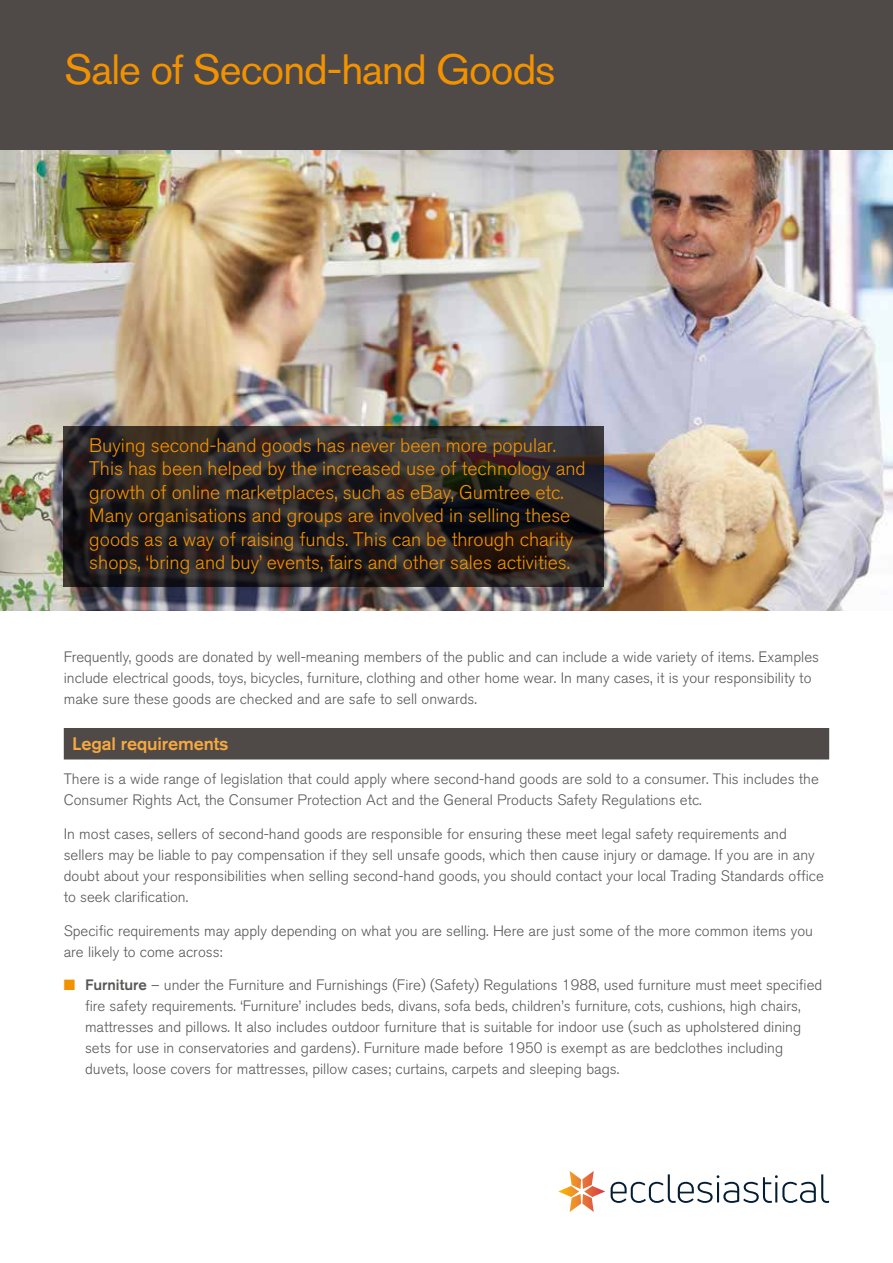
<style>
.page{position:relative;width:893px;height:1263px;background:#fff}
.page>*{position:absolute;margin:0;border:0;box-sizing:border-box;transform-origin:0 0}
.t1{font:42px "Akzidenz Grotesk BQ";letter-spacing:-.025em;color:#f39200}
.t2{font:300 19.5px/23.4px "Akzidenz Grotesk BQ";color:#f39200}
.t3{font:500 18px "Akzidenz Grotesk BQ";letter-spacing:-.005em;color:#f7a941}
.t4{font:300 15px/21px "Akzidenz Grotesk BQ";color:#575756}
.s1{color:#f39200}
.s2{font-weight:500}
</style>
<div class="page">
<img style="left:0;top:150px;width:893px;height:460px">
<svg style="left:64px;top:426px;width:540px;height:161px;background:#2a2423"></svg>
<div style="left:64px;top:728px;width:765px;height:31px;background:#4f4a47"></div>
<div style="left:0;top:0;width:893px;height:150px;background:#4f4a47"></div>
<svg style="left:611px;top:1174px;width:218px;height:29px"></svg>
<svg style="left:558px;top:1171px;width:47px;height:41px"></svg>
<h1 class="t1" style="left:64px;top:45px;width:493px">Sale of Second-hand Goods</h1>
<h3 class="t2" style="left:89px;top:434px;width:498px">Buying second-hand goods has never been more popular.<br>This has been helped by the increased use of technology and growth of online marketplaces, such as eBay, Gumtree etc.<br>Many organisations and groups are involved in selling these goods as a way of raising funds. This can be through charity shops, ‘bring and buy’ events, fairs and other sales activities.</h3>
<p class="t4" style="left:64px;top:646px;width:757px">Frequently, goods are donated by well-meaning members of the public and can include a wide variety of items. Examples include electrical goods, toys, bicycles, furniture, clothing and other home wear. In many cases, it is your responsibility to make sure these goods are checked and are safe to sell onwards.</p>
<p class="t3" style="left:72px;top:733px;width:158px">Legal requirements</p>
<p class="t4" style="left:64px;top:769px;width:757px">There is a wide range of legislation that could apply where second-hand goods are sold to a consumer. This includes the<br>Consumer Rights Act, the Consumer Protection Act and the General Products Safety Regulations etc.</p>
<p class="t4" style="left:64px;top:823px;width:762px">In most cases, sellers of second-hand goods are responsible for ensuring these meet legal safety requirements and sellers may be liable to pay compensation if they sell unsafe goods, which then cause injury or damage. If you are in any doubt about your responsibilities when selling second-hand goods, you should contact your local Trading Standards office to seek clarification.</p>
<p class="t4" style="left:64px;top:920px;width:751px">Specific requirements may apply depending on what you are selling. Here are just some of the more common items you are likely to come across:</p>
<p class="t4" style="left:85px;top:975px;width:739px;text-indent:-21px"><span class="s1">■</span> <span class="s2">Furniture</span> – under the Furniture and Furnishings (Fire) (Safety) Regulations 1988, used furniture must meet specified fire safety requirements. ‘Furniture’ includes beds, divans, sofa beds, children’s furniture, cots, cushions, high chairs, mattresses and pillows. It also includes outdoor furniture that is suitable for indoor use (such as upholstered dining sets for use in conservatories and gardens). Furniture made before 1950 is exempt as are bedclothes including duvets, loose covers for mattresses, pillow cases; curtains, carpets and sleeping bags.</p>
</div>
